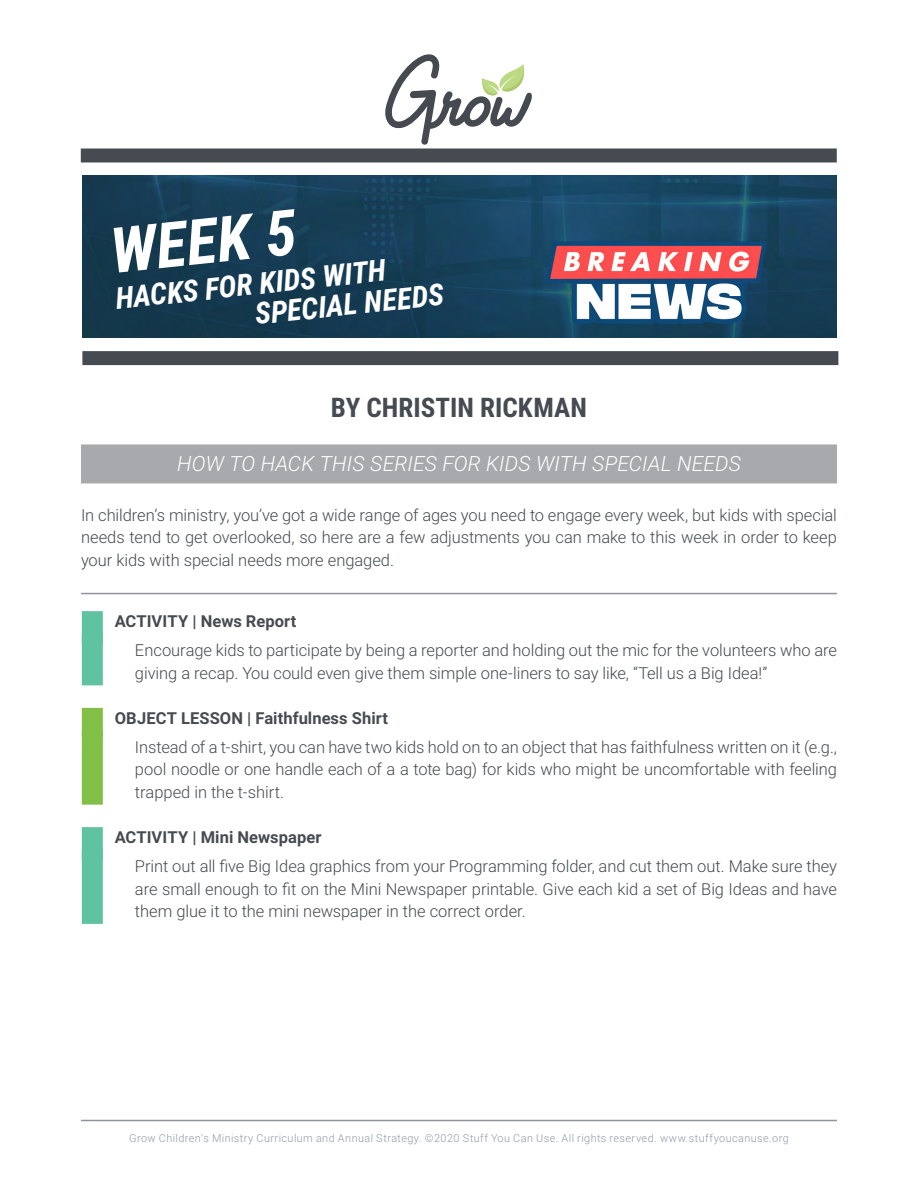
<style>
.page{position:relative;width:918px;height:1188px;background:#fff}
.page>*{position:absolute;margin:0;border:0;box-sizing:border-box;transform-origin:0 0}
.t1{font:italic 700 63px "Roboto Condensed";color:#fff}
.t2{font:italic 700 30px/30px "Roboto Condensed";color:#fff}
.t3{font:700 27px "Roboto Condensed";color:#454b51}
.t4{font:italic 300 21px "Roboto";letter-spacing:.005em;color:#fff}
.t5{font:300 16.5px/22.5px "Roboto";letter-spacing:-.005em;color:#434a50;text-align:justify}
.t6{font:700 16.5px "Roboto";letter-spacing:.005em;color:#454b51}
.t7{font:300 10.8px "Roboto";letter-spacing:.04em;color:#8f99a6}
</style>
<div class="page">
<div style="left:81px;top:148px;width:756px;height:14px;background:#454b51"></div>
<svg style="left:385px;top:54px;width:147px;height:91px"></svg>
<img style="left:82px;top:176px;width:755px;height:162px">
<div style="left:82px;top:351px;width:756px;height:14px;background:#454b51"></div>
<hr style="left:81px;top:1120px;width:756px;height:1px;background:#8d949e">
<div style="left:81px;top:444px;width:756px;height:39px;background:#a7a9ac"></div>
<hr style="left:81px;top:593px;width:756px;height:1px;background:#8d949e">
<div style="left:82px;top:611px;width:21px;height:34px;background:#5fc2a0"></div>
<div style="left:82px;top:634px;width:21px;height:51px;background:#5fc2a0"></div>
<div style="left:82px;top:708px;width:21px;height:29px;background:#81bf47"></div>
<div style="left:82px;top:730px;width:21px;height:75px;background:#81bf47"></div>
<div style="left:82px;top:827px;width:21px;height:34px;background:#5fc2a0"></div>
<div style="left:82px;top:850px;width:21px;height:74px;background:#5fc2a0"></div>
<h1 class="t1" style="left:106px;top:207px;width:188px;rotate:-6deg">WEEK 5</h1>
<h2 class="t2" style="left:250px;top:268px;width:191px;text-indent:-137px;rotate:-6deg">HACKS FOR KIDS WITH<br>SPECIAL NEEDS</h2>
<h3 class="t3" style="left:331px;top:389px;width:258px">BY CHRISTIN RICKMAN</h3>
<p class="t4" style="left:177px;top:449px;width:565px">HOW TO HACK THIS SERIES FOR KIDS WITH SPECIAL NEEDS</p>
<p class="t5" style="left:81px;top:503px;width:757px">In children’s ministry, you’ve got a wide range of ages you need to engage every week, but kids with special needs tend to get overlooked, so here are a few adjustments you can make to this week in order to keep your kids with special needs more engaged.</p>
<p class="t6" style="left:115px;top:609px;width:183px">ACTIVITY | News Report</p>
<p class="t5" style="left:135px;top:638px;width:704px">Encourage kids to participate by being a reporter and holding out the mic for the volunteers who are giving a recap. You could even give them simple one-liners to say like, “Tell us a Big Idea!”</p>
<p class="t6" style="left:115px;top:706px;width:275px">OBJECT LESSON | Faithfulness Shirt</p>
<p class="t5" style="left:135px;top:735px;width:704px">Instead of a t-shirt, you can have two kids hold on to an object that has faithfulness written on it (e.g., pool noodle or one handle each of a a tote bag) for kids who might be uncomfortable with feeling trapped in the t-shirt.</p>
<p class="t6" style="left:115px;top:825px;width:208px">ACTIVITY | Mini Newspaper</p>
<p class="t5" style="left:135px;top:854px;width:704px">Print out all five Big Idea graphics from your Programming folder, and cut them out. Make sure they are small enough to fit on the Mini Newspaper printable. Give each kid a set of Big Ideas and have them glue it to the mini newspaper in the correct order.</p>
<p class="t7" style="left:129px;top:1131px;width:661px">Grow Children's Ministry Curriculum and Annual Strategy. ©2020 Stuff You Can Use. All rights reserved. www.stuffyoucanuse.org</p>
</div>
